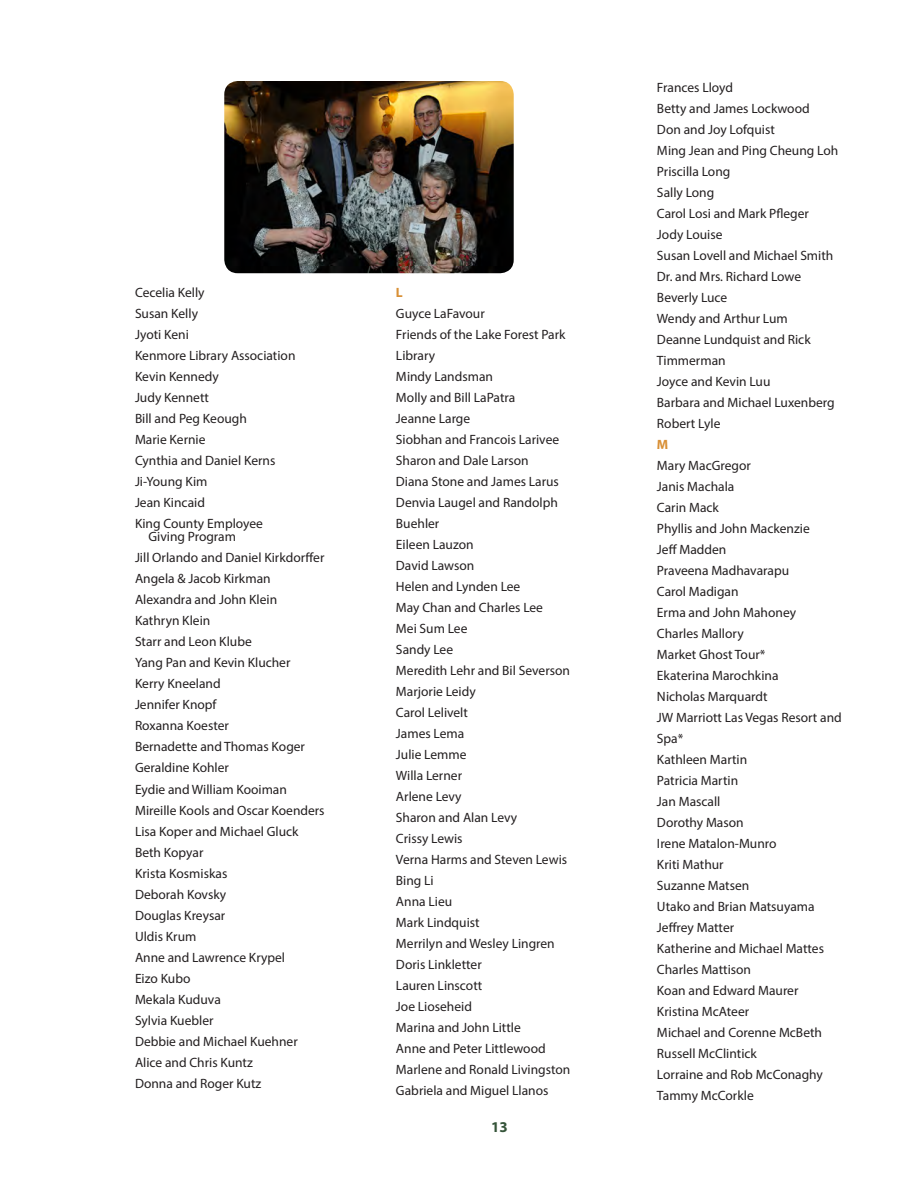
<style>
.page{position:relative;width:918px;height:1188px;background:#fff}
.page>*{position:absolute;margin:0;border:0;box-sizing:border-box;transform-origin:0 0}
.t1{font:700 15px "Myriad Pro";color:#355439}
.Paragraph_Style_1{font:13.5px/21px "Myriad Pro";color:#231f20}
.Paragraph_Style_1-2{font:700 13.5px "Myriad Pro";color:#d99036}
</style>
<div class="page">
<img style="left:224px;top:81px;width:290px;height:192px">
<p class="Paragraph_Style_1" style="left:135px;top:282px;width:71px">Cecelia Kelly</p>
<p class="Paragraph_Style_1" style="left:135px;top:303px;width:65px">Susan Kelly</p>
<p class="Paragraph_Style_1" style="left:135px;top:324px;width:55px">Jyoti Keni</p>
<p class="Paragraph_Style_1" style="left:135px;top:345px;width:162px">Kenmore Library Association</p>
<p class="Paragraph_Style_1" style="left:135px;top:366px;width:85px">Kevin Kennedy</p>
<p class="Paragraph_Style_1" style="left:135px;top:387px;width:75px">Judy Kennett</p>
<p class="Paragraph_Style_1" style="left:135px;top:408px;width:113px">Bill and Peg Keough</p>
<p class="Paragraph_Style_1" style="left:135px;top:429px;width:72px">Marie Kernie</p>
<p class="Paragraph_Style_1" style="left:135px;top:450px;width:142px">Cynthia and Daniel Kerns</p>
<p class="Paragraph_Style_1" style="left:135px;top:471px;width:74px">Ji-Young Kim</p>
<p class="Paragraph_Style_1" style="left:135px;top:492px;width:71px">Jean Kincaid</p>
<p class="Paragraph_Style_1" style="left:135px;top:513px;width:129px">King County Employee</p>
<p class="Paragraph_Style_1" style="left:148px;top:526px;width:89px">Giving Program</p>
<p class="Paragraph_Style_1" style="left:135px;top:547px;width:191px">Jill Orlando and Daniel Kirkdorffer</p>
<p class="Paragraph_Style_1" style="left:135px;top:568px;width:137px">Angela &amp; Jacob Kirkman</p>
<p class="Paragraph_Style_1" style="left:135px;top:589px;width:144px">Alexandra and John Klein</p>
<p class="Paragraph_Style_1" style="left:135px;top:610px;width:77px">Kathryn Klein</p>
<p class="Paragraph_Style_1" style="left:135px;top:631px;width:118px">Starr and Leon Klube</p>
<p class="Paragraph_Style_1" style="left:135px;top:652px;width:157px">Yang Pan and Kevin Klucher</p>
<p class="Paragraph_Style_1" style="left:135px;top:673px;width:87px">Kerry Kneeland</p>
<p class="Paragraph_Style_1" style="left:135px;top:694px;width:83px">Jennifer Knopf</p>
<p class="Paragraph_Style_1" style="left:135px;top:715px;width:95px">Roxanna Koester</p>
<p class="Paragraph_Style_1" style="left:135px;top:736px;width:172px">Bernadette and Thomas Koger</p>
<p class="Paragraph_Style_1" style="left:135px;top:757px;width:95px">Geraldine Kohler</p>
<p class="Paragraph_Style_1" style="left:135px;top:778px;width:153px">Eydie and William Kooiman</p>
<p class="Paragraph_Style_1" style="left:135px;top:799px;width:191px">Mireille Kools and Oscar Koenders</p>
<p class="Paragraph_Style_1" style="left:135px;top:820px;width:165px">Lisa Koper and Michael Gluck</p>
<p class="Paragraph_Style_1" style="left:135px;top:841px;width:70px">Beth Kopyar</p>
<p class="Paragraph_Style_1" style="left:135px;top:862px;width:94px">Krista Kosmiskas</p>
<p class="Paragraph_Style_1" style="left:135px;top:883px;width:93px">Deborah Kovsky</p>
<p class="Paragraph_Style_1" style="left:135px;top:904px;width:92px">Douglas Kreysar</p>
<p class="Paragraph_Style_1" style="left:135px;top:925px;width:63px">Uldis Krum</p>
<p class="Paragraph_Style_1" style="left:135px;top:946px;width:152px">Anne and Lawrence Krypel</p>
<p class="Paragraph_Style_1" style="left:135px;top:967px;width:57px">Eizo Kubo</p>
<p class="Paragraph_Style_1" style="left:135px;top:988px;width:87px">Mekala Kuduva</p>
<p class="Paragraph_Style_1" style="left:135px;top:1009px;width:80px">Sylvia Kuebler</p>
<p class="Paragraph_Style_1" style="left:135px;top:1030px;width:164px">Debbie and Michael Kuehner</p>
<p class="Paragraph_Style_1" style="left:135px;top:1051px;width:119px">Alice and Chris Kuntz</p>
<p class="Paragraph_Style_1" style="left:135px;top:1072px;width:128px">Donna and Roger Kutz</p>
<p class="Paragraph_Style_1-2" style="left:396px;top:284px;width:8px">L</p>
<p class="Paragraph_Style_1" style="left:396px;top:303px;width:90px">Guyce LaFavour</p>
<p class="Paragraph_Style_1" style="left:396px;top:324px;width:171px">Friends of the Lake Forest Park<br>Library</p>
<p class="Paragraph_Style_1" style="left:396px;top:366px;width:99px">Mindy Landsman</p>
<p class="Paragraph_Style_1" style="left:396px;top:387px;width:121px">Molly and Bill LaPatra</p>
<p class="Paragraph_Style_1" style="left:396px;top:408px;width:76px">Jeanne Large</p>
<p class="Paragraph_Style_1" style="left:396px;top:429px;width:165px">Siobhan and Francois Larivee</p>
<p class="Paragraph_Style_1" style="left:396px;top:450px;width:134px">Sharon and Dale Larson</p>
<p class="Paragraph_Style_1" style="left:396px;top:471px;width:165px">Diana Stone and James Larus</p>
<p class="Paragraph_Style_1" style="left:396px;top:492px;width:163px">Denvia Laugel and Randolph<br>Buehler</p>
<p class="Paragraph_Style_1" style="left:396px;top:534px;width:79px">Eileen Lauzon</p>
<p class="Paragraph_Style_1" style="left:396px;top:555px;width:80px">David Lawson</p>
<p class="Paragraph_Style_1" style="left:396px;top:576px;width:126px">Helen and Lynden Lee</p>
<p class="Paragraph_Style_1" style="left:396px;top:597px;width:149px">May Chan and Charles Lee</p>
<p class="Paragraph_Style_1" style="left:396px;top:618px;width:73px">Mei Sum Lee</p>
<p class="Paragraph_Style_1" style="left:396px;top:639px;width:59px">Sandy Lee</p>
<p class="Paragraph_Style_1" style="left:396px;top:660px;width:176px">Meredith Lehr and Bil Severson</p>
<p class="Paragraph_Style_1" style="left:396px;top:681px;width:81px">Marjorie Leidy</p>
<p class="Paragraph_Style_1" style="left:396px;top:702px;width:73px">Carol Lelivelt</p>
<p class="Paragraph_Style_1" style="left:396px;top:723px;width:70px">James Lema</p>
<p class="Paragraph_Style_1" style="left:396px;top:744px;width:72px">Julie Lemme</p>
<p class="Paragraph_Style_1" style="left:396px;top:765px;width:68px">Willa Lerner</p>
<p class="Paragraph_Style_1" style="left:396px;top:786px;width:67px">Arlene Levy</p>
<p class="Paragraph_Style_1" style="left:396px;top:807px;width:123px">Sharon and Alan Levy</p>
<p class="Paragraph_Style_1" style="left:396px;top:828px;width:68px">Crissy Lewis</p>
<p class="Paragraph_Style_1" style="left:396px;top:849px;width:173px">Verna Harms and Steven Lewis</p>
<p class="Paragraph_Style_1" style="left:396px;top:870px;width:39px">Bing Li</p>
<p class="Paragraph_Style_1" style="left:396px;top:891px;width:58px">Anna Lieu</p>
<p class="Paragraph_Style_1" style="left:396px;top:912px;width:85px">Mark Lindquist</p>
<p class="Paragraph_Style_1" style="left:396px;top:933px;width:160px">Merrilyn and Wesley Lingren</p>
<p class="Paragraph_Style_1" style="left:396px;top:954px;width:87px">Doris Linkletter</p>
<p class="Paragraph_Style_1" style="left:396px;top:975px;width:88px">Lauren Linscott</p>
<p class="Paragraph_Style_1" style="left:396px;top:996px;width:78px">Joe Lioseheid</p>
<p class="Paragraph_Style_1" style="left:396px;top:1017px;width:126px">Marina and John Little</p>
<p class="Paragraph_Style_1" style="left:396px;top:1038px;width:151px">Anne and Peter Littlewood</p>
<p class="Paragraph_Style_1" style="left:396px;top:1059px;width:176px">Marlene and Ronald Livingston</p>
<p class="Paragraph_Style_1" style="left:396px;top:1080px;width:154px">Gabriela and Miguel Llanos</p>
<p class="t1" style="left:491px;top:1117px;width:18px">13</p>
<p class="Paragraph_Style_1" style="left:657px;top:76px;width:78px">Frances Lloyd</p>
<p class="Paragraph_Style_1" style="left:657px;top:97px;width:154px">Betty and James Lockwood</p>
<p class="Paragraph_Style_1" style="left:657px;top:118px;width:119px">Don and Joy Lofquist</p>
<p class="Paragraph_Style_1" style="left:657px;top:139px;width:183px">Ming Jean and Ping Cheung Loh</p>
<p class="Paragraph_Style_1" style="left:657px;top:160px;width:75px">Priscilla Long</p>
<p class="Paragraph_Style_1" style="left:657px;top:181px;width:59px">Sally Long</p>
<p class="Paragraph_Style_1" style="left:657px;top:202px;width:153px">Carol Losi and Mark Pfleger</p>
<p class="Paragraph_Style_1" style="left:657px;top:223px;width:67px">Jody Louise</p>
<p class="Paragraph_Style_1" style="left:657px;top:244px;width:178px">Susan Lovell and Michael Smith</p>
<p class="Paragraph_Style_1" style="left:657px;top:265px;width:146px">Dr. and Mrs. Richard Lowe</p>
<p class="Paragraph_Style_1" style="left:657px;top:286px;width:72px">Beverly Luce</p>
<p class="Paragraph_Style_1" style="left:657px;top:307px;width:132px">Wendy and Arthur Lum</p>
<p class="Paragraph_Style_1" style="left:657px;top:328px;width:155px">Deanne Lundquist and Rick<br>Timmerman</p>
<p class="Paragraph_Style_1" style="left:657px;top:370px;width:115px">Joyce and Kevin Luu</p>
<p class="Paragraph_Style_1" style="left:657px;top:391px;width:179px">Barbara and Michael Luxenberg</p>
<p class="Paragraph_Style_1" style="left:657px;top:412px;width:65px">Robert Lyle</p>
<p class="Paragraph_Style_1-2" style="left:657px;top:435px;width:13px">M</p>
<p class="Paragraph_Style_1" style="left:657px;top:454px;width:95px">Mary MacGregor</p>
<p class="Paragraph_Style_1" style="left:657px;top:475px;width:79px">Janis Machala</p>
<p class="Paragraph_Style_1" style="left:657px;top:496px;width:63px">Carin Mack</p>
<p class="Paragraph_Style_1" style="left:657px;top:517px;width:154px">Phyllis and John Mackenzie</p>
<p class="Paragraph_Style_1" style="left:657px;top:538px;width:71px">Jeff Madden</p>
<p class="Paragraph_Style_1" style="left:657px;top:559px;width:134px">Praveena Madhavarapu</p>
<p class="Paragraph_Style_1" style="left:657px;top:580px;width:83px">Carol Madigan</p>
<p class="Paragraph_Style_1" style="left:657px;top:601px;width:141px">Erma and John Mahoney</p>
<p class="Paragraph_Style_1" style="left:657px;top:622px;width:88px">Charles Mallory</p>
<p class="Paragraph_Style_1" style="left:657px;top:643px;width:110px">Market Ghost Tour*</p>
<p class="Paragraph_Style_1" style="left:657px;top:664px;width:123px">Ekaterina Marochkina</p>
<p class="Paragraph_Style_1" style="left:657px;top:686px;width:112px">Nicholas Marquardt</p>
<p class="Paragraph_Style_1" style="left:657px;top:707px;width:186px">JW Marriott Las Vegas Resort and<br>Spa*</p>
<p class="Paragraph_Style_1" style="left:657px;top:749px;width:92px">Kathleen Martin</p>
<p class="Paragraph_Style_1" style="left:657px;top:770px;width:83px">Patricia Martin</p>
<p class="Paragraph_Style_1" style="left:657px;top:791px;width:65px">Jan Mascall</p>
<p class="Paragraph_Style_1" style="left:657px;top:812px;width:88px">Dorothy Mason</p>
<p class="Paragraph_Style_1" style="left:657px;top:833px;width:121px">Irene Matalon-Munro</p>
<p class="Paragraph_Style_1" style="left:657px;top:854px;width:68px">Kriti Mathur</p>
<p class="Paragraph_Style_1" style="left:657px;top:875px;width:94px">Suzanne Matsen</p>
<p class="Paragraph_Style_1" style="left:657px;top:896px;width:159px">Utako and Brian Matsuyama</p>
<p class="Paragraph_Style_1" style="left:657px;top:917px;width:79px">Jeffrey Matter</p>
<p class="Paragraph_Style_1" style="left:657px;top:938px;width:169px">Katherine and Michael Mattes</p>
<p class="Paragraph_Style_1" style="left:657px;top:959px;width:96px">Charles Mattison</p>
<p class="Paragraph_Style_1" style="left:657px;top:980px;width:143px">Koan and Edward Maurer</p>
<p class="Paragraph_Style_1" style="left:657px;top:1001px;width:94px">Kristina McAteer</p>
<p class="Paragraph_Style_1" style="left:657px;top:1022px;width:167px">Michael and Corenne McBeth</p>
<p class="Paragraph_Style_1" style="left:657px;top:1043px;width:101px">Russell McClintick</p>
<p class="Paragraph_Style_1" style="left:657px;top:1064px;width:167px">Lorraine and Rob McConaghy</p>
<p class="Paragraph_Style_1" style="left:657px;top:1085px;width:98px">Tammy McCorkle</p>
</div>
